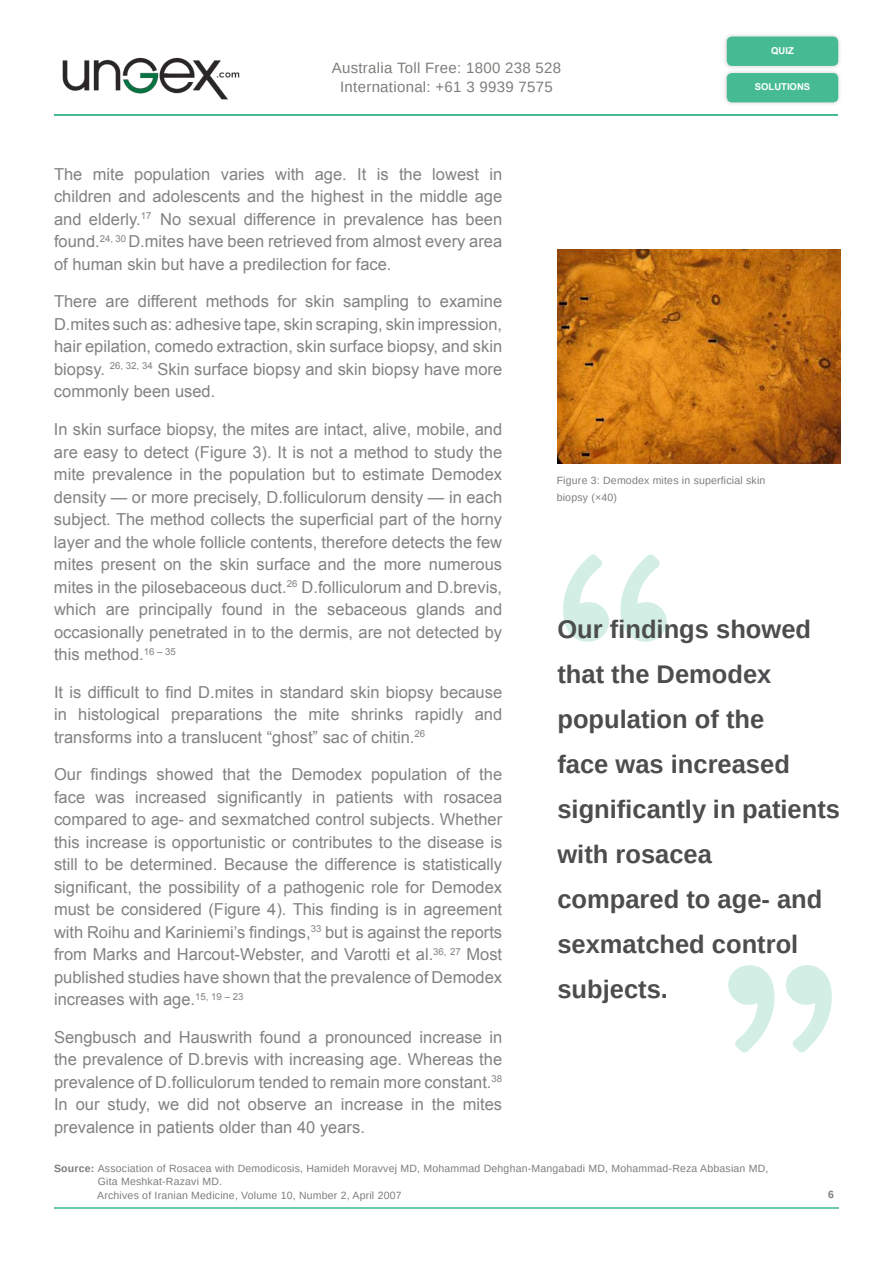
<style>
.page{position:relative;width:893px;height:1263px;background:#fff}
.page>*{position:absolute;margin:0;border:0;box-sizing:border-box;transform-origin:0 0}
.t1{font:700 298.5px "Brandon Grotesque";color:#6cc9aa}
.t2{font:700 25.5px/45px "Arimo";color:#4c4d4f}
.t3{font:16.5px/22.5px "Arial";color:#808284;text-align:justify}
.t4{font:15px/19.5px "Arimo";letter-spacing:.02em;color:#7e7d7a;text-align:center}
.t5{font:10.5px/16.5px "Arimo";letter-spacing:.02em;color:#7e7d7b}
.t6{font:700 10.5px "Arimo";color:#7e7d7b}
.t7{font:700 9.45px "Arial";color:#fff}
.s1{font-weight:700}
</style>
<div class="page">
<hr style="left:55px;top:115px;width:783px;height:1px;background:#46bb93">
<hr style="left:55px;top:1208px;width:783px;height:1px;background:#6cc9aa">
<img style="left:557px;top:249px;width:283px;height:215px">
<div style="left:722px;top:32px;width:121px;height:38px;background:#000;opacity:.2"></div>
<div style="left:727px;top:37px;width:111px;height:29px;background:#46bb93;border-radius:5px"></div>
<div style="left:722px;top:68px;width:121px;height:39px;background:#000;opacity:.2"></div>
<div style="left:727px;top:73px;width:111px;height:29px;background:#46bb93;border-radius:5px"></div>
<img style="left:62px;top:57px;width:178px;height:43px">
<p class="t4" style="left:332px;top:58px;width:231px">Australia Toll Free: 1800 238 528<br>International: +61 3 9939 7575</p>
<p class="t7" style="left:771px;top:44px;width:24px">QUIZ</p>
<p class="t7" style="left:755px;top:81px;width:57px">SOLUTIONS</p>
<p class="t3" style="left:54px;top:163px;width:450px">The mite population varies with age. It is the lowest in children and adolescents and the highest in the middle age and elderly.<sup>17</sup> No sexual difference in prevalence has been found.<sup>24,</sup> <sup>30</sup> D.mites have been retrieved from almost every area of human skin but have a predilection for face.</p>
<p class="t3" style="left:54px;top:291px;width:450px">There are different methods for skin sampling to examine D.mites such as: adhesive tape, skin scraping, skin impression, hair epilation, comedo extraction, skin surface biopsy, and skin biopsy. <sup>26,</sup> <sup>32,</sup> <sup>34</sup> Skin surface biopsy and skin biopsy have more commonly been used.</p>
<p class="t3" style="left:54px;top:418px;width:450px">In skin surface biopsy, the mites are intact, alive, mobile, and are easy to detect (Figure 3). It is not a method to study the mite prevalence in the population but to estimate Demodex density — or more precisely, D.folliculorum density — in each subject. The method collects the superficial part of the horny layer and the whole follicle contents, therefore detects the few mites present on the skin surface and the more numerous mites in the pilosebaceous duct.<sup>26</sup> D.folliculorum and D.brevis, which are principally found in the sebaceous glands and occasionally penetrated in to the dermis, are not detected by this method.<sup>16</sup> <sup>–</sup> <sup>35</sup></p>
<p class="t3" style="left:54px;top:681px;width:450px">It is difficult to find D.mites in standard skin biopsy because in histological preparations the mite shrinks rapidly and transforms into a translucent “ghost” sac of chitin.<sup>26</sup></p>
<p class="t3" style="left:54px;top:763px;width:450px">Our findings showed that the Demodex population of the face was increased significantly in patients with rosacea compared to age- and sexmatched control subjects. Whether this increase is opportunistic or contributes to the disease is still to be determined. Because the difference is statistically significant, the possibility of a pathogenic role for Demodex must be considered (Figure 4). This finding is in agreement with Roihu and Kariniemi’s findings,<sup>33</sup> but is against the reports from Marks and Harcout-Webster, and Varotti et al.<sup>36,</sup> <sup>27</sup> Most published studies have shown that the prevalence of Demodex increases with age.<sup>15,</sup> <sup>19</sup> <sup>–</sup> <sup>23</sup></p>
<p class="t3" style="left:54px;top:1026px;width:450px">Sengbusch and Hauswrith found a pronounced increase in the prevalence of D.brevis with increasing age. Whereas the prevalence of D.folliculorum tended to remain more constant.<sup>38<br></sup>In our study, we did not observe an increase in the mites prevalence in patients older than 40 years.</p>
<p class="t5" style="left:557px;top:472px;width:210px">Figure 3: Demodex mites in superficial skin biopsy (×40)</p>
<h1 class="t1" style="left:556px;top:455px;width:119px">“</h1>
<h2 class="t2" style="left:557px;top:607px;width:284px">Our findings showed that the Demodex population of the<br>face was increased significantly in patients with rosacea compared to age- and sexmatched control subjects.</h2>
<h1 class="t1" style="left:839px;top:1152px;width:119px;rotate:-180deg">“</h1>
<p class="t5" style="left:98px;top:1162px;width:672px;line-height:12.6px;text-indent:-44px"><span class="s1">Source:</span> Association of Rosacea with Demodicosis, Hamideh Moravvej MD, Mohammad Dehghan-Mangabadi MD, Mohammad-Reza Abbasian MD,<br>Gita Meshkat-Razavi MD.</p>
<p class="t5" style="left:97px;top:1187px;width:306px">Archives of Iranian Medicine, Volume 10, Number 2, April 2007</p>
<p class="t6" style="left:828px;top:1187px;width:7px">6</p>
</div>
